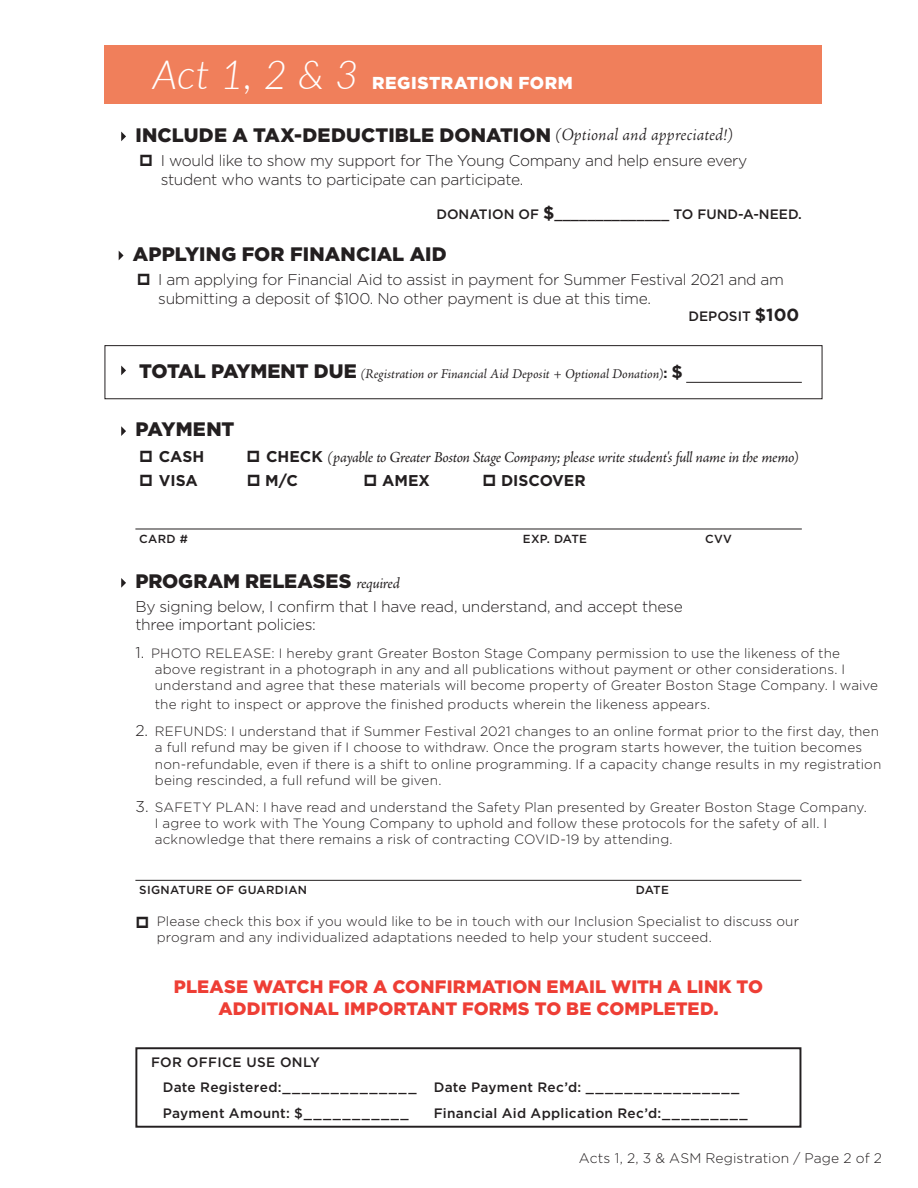
<style>
.page{position:relative;width:918px;height:1188px;background:#fff}
.page>*{position:absolute;margin:0;border:0;box-sizing:border-box;transform-origin:0 0}
.t1{font:italic 300 40.35px "Lato";color:#fff}
.Section_Head{font:900 19.5px "Gotham HTF";letter-spacing:.005em;color:#231f20}
.Paragraph_Style_1{font:900 19.5px "Gotham HTF";letter-spacing:.005em;color:#231f20}
.Paragraph_Style_1-2{font:900 18px/21.6px "Gotham HTF";letter-spacing:.005em;color:#ee3e35;text-align:center}
.Section_Head-2{font:900 17.25px "Gotham HTF";letter-spacing:.03em;color:#fff}
.Paragraph_Style_1-3{font:300 15.6px/18.8px "Gotham";letter-spacing:-.02em;color:#231f20}
.t2{font:italic 15.6px "Adobe Jenson Pro";letter-spacing:-.025em;color:#231f20}
.t3{font:700 15.6px "Gotham HTF";color:#231f20}
.Paragraph_Style_1-4{font:300 13.8px "Gotham";letter-spacing:.005em;color:#231f20}
.Paragraph_Style_1-5{font:500 13.65px "Gotham HTF";letter-spacing:.02em;color:#231f20}
.Donation{font:italic 13.65px "Adobe Jenson Pro";letter-spacing:-.005em;color:#231f20}
.Donation-2{font:500 13.65px "Gotham HTF";color:#231f20}
.T-shirt{font:500 13.65px "Gotham HTF";letter-spacing:.025em;color:#231f20}
.Paragraph_Style_1-6{font:300 13.5px/16.2px "Gotham";letter-spacing:.01em;color:#231f20}
.Rule_above{font:500 11.7px "Gotham HTF";letter-spacing:.025em;color:#231f20}
.s1{font-family:"Adobe Jenson Pro";font-weight:300;font-style:italic;font-size:17.55px}
.s2{font-weight:700;font-size:17.55px}
.s3{font-family:"Gotham HTF";font-weight:900;font-style:normal;font-size:19.5px}
.s4{font-family:"Gotham HTF";font-weight:700;font-style:normal}
.s5{font-family:"Gotham HTF";font-weight:700;font-style:normal;font-size:17.55px}
.s6{font-family:"Adobe Jenson Pro";font-weight:400;font-style:italic;font-size:15.6px}
.s7{font-size:15.6px}
</style>
<div class="page">
<svg style="left:121px;top:132px;width:5px;height:9px"></svg>
<svg style="left:121px;top:426px;width:5px;height:10px"></svg>
<hr style="left:135px;top:529px;width:667px;height:1px;background:#231f20">
<svg style="left:121px;top:578px;width:5px;height:10px"></svg>
<hr style="left:135px;top:880px;width:666px;height:1px;background:#231f20">
<div style="left:135px;top:1047px;width:666px;height:81px;border:2px solid #231f20"></div>
<div style="left:105px;top:45px;width:717px;height:59px;background:#f07f5b"></div>
<hr style="left:686px;top:382px;width:116px;height:1px;background:#231f20">
<svg style="left:121px;top:366px;width:5px;height:9px"></svg>
<svg style="left:119px;top:251px;width:5px;height:9px"></svg>
<div style="left:105px;top:345px;width:717px;height:54px;border:1px solid #231f20"></div>
<p class="t1" style="left:153px;top:47px;width:207px">Act 1, 2 &amp; 3</p>
<p class="Section_Head-2" style="left:372px;top:73px;width:202px">REGISTRATION FORM</p>
<p class="Section_Head" style="left:135px;top:124px;width:599px">INCLUDE A TAX-DEDUCTIBLE DONATION <span class="s1">(Optional and appreciated!)</span></p>
<p class="Paragraph_Style_1-3" style="left:161px;top:151px;width:588px">I would like to show my support for The Young Company and help ensure every student who wants to participate can participate.</p>
<p class="Donation-2" style="left:436px;top:206px;width:367px">DONATION OF <span class="s2">$</span>______________ TO FUND-A-NEED.</p>
<p class="Section_Head" style="left:133px;top:243px;width:315px">APPLYING FOR FINANCIAL AID</p>
<p class="Paragraph_Style_1-3" style="left:158px;top:270px;width:627px">I am applying for Financial Aid to assist in payment for Summer Festival 2021 and am submitting a deposit of $100. No other payment is due at this time.</p>
<p class="Donation-2" style="left:688px;top:308px;width:112px">DEPOSIT <span class="s2">$100</span></p>
<p class="Donation" style="left:139px;top:366px;width:545px"><span class="s3">TOTAL PAYMENT DUE</span> (Registration or Financial Aid Deposit + Optional Donation)<span class="s4">:</span> <span class="s5">$</span></p>
<p class="Section_Head" style="left:135px;top:418px;width:101px">PAYMENT</p>
<p class="t3" style="left:159px;top:447px;width:47px">CASH</p>
<p class="t2" style="left:266px;top:448px;width:534px"><span class="s4">CHECK</span> (payable to Greater Boston Stage Company; please write student's full name in the memo)</p>
<p class="t3" style="left:159px;top:472px;width:41px">VISA</p>
<p class="t3" style="left:265px;top:472px;width:34px">M/C</p>
<p class="t3" style="left:382px;top:472px;width:49px">AMEX</p>
<p class="t3" style="left:501px;top:472px;width:86px">DISCOVER</p>
<p class="Rule_above" style="left:139px;top:532px;width:50px">CARD #</p>
<p class="Rule_above" style="left:523px;top:532px;width:66px">EXP. DATE</p>
<p class="Rule_above" style="left:705px;top:532px;width:28px">CVV</p>
<p class="Paragraph_Style_1" style="left:135px;top:570px;width:266px">PROGRAM RELEASES <span class="s6">required</span></p>
<p class="Paragraph_Style_1-3" style="left:135px;top:597px;width:549px">By signing below, I confirm that I have read, understand, and accept these three important policies:</p>
<p class="Paragraph_Style_1-6" style="left:155px;top:645px;width:725px;text-indent:-20px"><span class="s7">1.</span> PHOTO RELEASE: I hereby grant Greater Boston Stage Company permission to use the likeness of the above registrant in a photograph in any and all publications without payment or other considerations. I understand and agree that these materials will become property of Greater Boston Stage Company. I waive</p>
<p class="Paragraph_Style_1-6" style="left:155px;top:696px;width:557px">the right to inspect or approve the finished products wherein the likeness appears.</p>
<p class="Paragraph_Style_1-6" style="left:155px;top:723px;width:728px;text-indent:-20px"><span class="s7">2.</span> REFUNDS: I understand that if Summer Festival 2021 changes to an online format prior to the first day, then a full refund may be given if I choose to withdraw. Once the program starts however, the tuition becomes non-refundable, even if there is a shift to online programming. If a capacity change results in my registration being rescinded, a full refund will be given.</p>
<p class="Paragraph_Style_1-6" style="left:155px;top:799px;width:714px;text-indent:-20px"><span class="s7">3.</span> SAFETY PLAN: I have read and understand the Safety Plan presented by Greater Boston Stage Company.<br>I agree to work with The Young Company to uphold and follow these protocols for the safety of all. I acknowledge that there remains a risk of contracting COVID-19 by attending.</p>
<p class="Rule_above" style="left:139px;top:884px;width:169px">SIGNATURE OF GUARDIAN</p>
<p class="Rule_above" style="left:636px;top:884px;width:35px">DATE</p>
<p class="Paragraph_Style_1-6" style="left:157px;top:913px;width:644px">Please check this box if you would like to be in touch with our Inclusion Specialist to discuss our program and any individualized adaptations needed to help your student succeed.</p>
<p class="Paragraph_Style_1-2" style="left:174px;top:976px;width:591px">PLEASE WATCH FOR A CONFIRMATION EMAIL WITH A LINK TO<br>ADDITIONAL IMPORTANT FORMS TO BE COMPLETED.</p>
<p class="T-shirt" style="left:151px;top:1054px;width:170px">FOR OFFICE USE ONLY</p>
<p class="Paragraph_Style_1-5" style="left:163px;top:1080px;width:255px">Date Registered:______________</p>
<p class="Paragraph_Style_1-5" style="left:434px;top:1080px;width:307px">Date Payment Rec’d: ________________</p>
<p class="Paragraph_Style_1-5" style="left:163px;top:1105px;width:248px">Payment Amount: $___________</p>
<p class="Paragraph_Style_1-5" style="left:434px;top:1105px;width:316px">Financial Aid Application Rec’d:_________</p>
<p class="Paragraph_Style_1-4" style="left:579px;top:1150px;width:305px">Acts 1, 2, 3 &amp; ASM Registration / Page 2 of 2</p>
</div>
